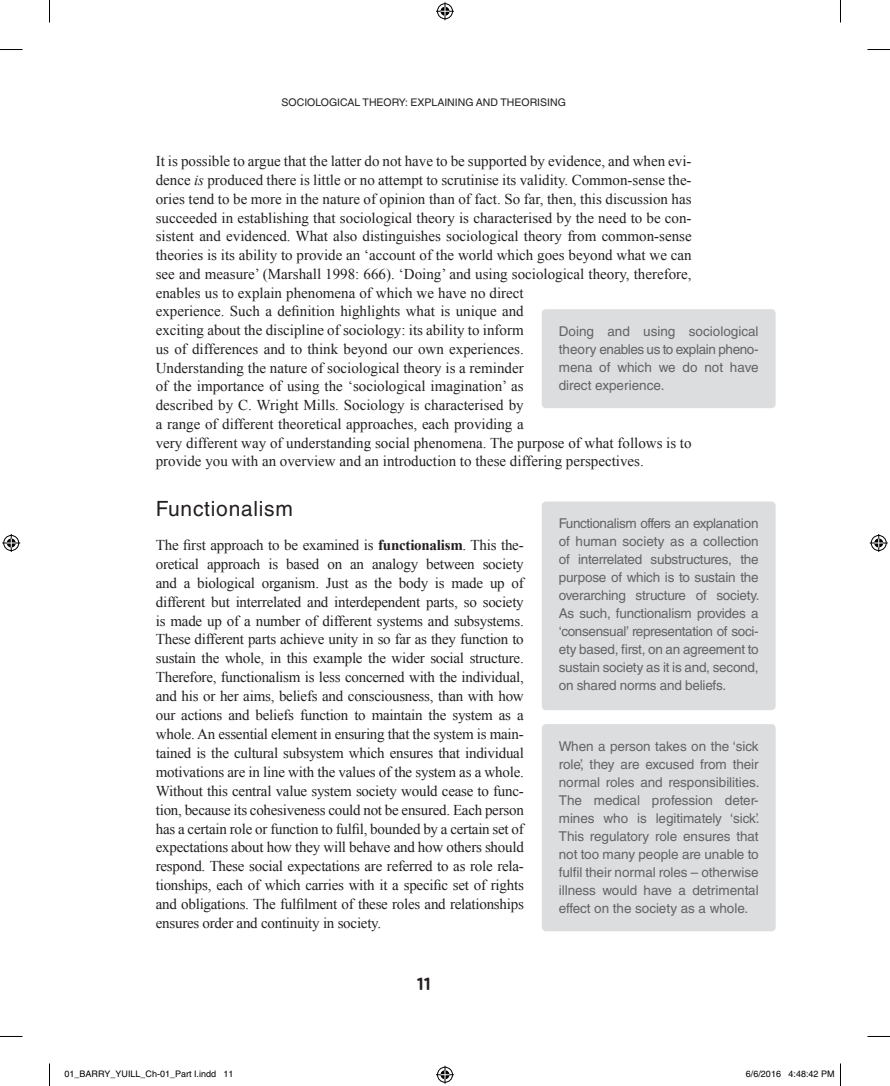
<style>
.page{position:relative;width:890px;height:1086px;background:#fff}
.page>*{position:absolute;margin:0;border:0;box-sizing:border-box;transform-origin:0 0}
.t1{font:21px "Helvetica LT Std";letter-spacing:.035em;color:#231f20}
.t2{font:18px "Multicolore";color:#231f20}
.t3{font:15px/18.9px "Times New Roman";color:#231f20}
.t4{font:13.5px/18px "Helvetica LT Std";letter-spacing:-.005em;color:#636366;text-align:justify}
.t5{font:10.5px "Helvetica LT Std";color:#231f20}
.t6{font:9px "Helvetica";color:#000}
.s1{font-style:italic}
.s2{font-weight:700}
</style>
<div class="page">
<div style="left:542px;top:309px;width:234px;height:99px;background:#dcdddf;border-radius:4px"></div>
<div style="left:542px;top:501px;width:234px;height:209px;background:#dcdddf;border-radius:4px"></div>
<div style="left:542px;top:724px;width:234px;height:207px;background:#dcdddf;border-radius:4px"></div>
<svg style="left:0;top:49px;width:22px;height:1px"></svg>
<svg style="left:867px;top:49px;width:23px;height:1px"></svg>
<svg style="left:0;top:1036px;width:22px;height:1px"></svg>
<svg style="left:867px;top:1036px;width:23px;height:1px"></svg>
<svg style="left:49px;top:0;width:1px;height:23px"></svg>
<svg style="left:49px;top:1063px;width:1px;height:22px"></svg>
<svg style="left:840px;top:0;width:1px;height:23px"></svg>
<svg style="left:840px;top:1063px;width:1px;height:22px"></svg>
<svg style="left:436px;top:2px;width:18px;height:18px"></svg>
<svg style="left:436px;top:1065px;width:18px;height:18px"></svg>
<svg style="left:2px;top:534px;width:18px;height:18px"></svg>
<svg style="left:870px;top:534px;width:18px;height:18px"></svg>
<p class="t5" style="left:282px;top:97px;width:15px">Sociological</p>
<p class="t5" style="left:363px;top:97px;width:9px">theory</p>
<p class="t5" style="left:405px;top:97px;width:13px">: explaining</p>
<p class="t5" style="left:476px;top:97px;width:9px">and</p>
<p class="t5" style="left:500px;top:97px;width:8px">theorising</p>
<p class="t3" style="left:156px;top:152px;width:537px">It is possible to argue that the latter do not have to be supported by evidence, and when evi&shy;dence <span class="s1">is</span> produced there is little or no attempt to scrutinise its validity. Common-sense the&shy;ories tend to be more in the nature of opinion than of fact. So far, then, this discussion has succeeded in establishing that sociological theory is characterised by the need to be con&shy;sistent and evidenced. What also distinguishes sociological theory from common-sense theories is its ability to provide an ‘account of the world which goes beyond what we can see and measure’ (Marshall 1998: 666). ‘Doing’ and using sociological theory, therefore, enables us to explain phenomena of which we have no direct<br>experience. Such a definition highlights what is unique and<br>exciting about the discipline of sociology: its ability to inform<br>us of differences and to think beyond our own experiences.<br>Understanding the nature of sociological theory is a reminder<br>of the importance of using the ‘sociological imagination’ as<br>described by C. Wright Mills. Sociology is characterised by<br>a range of different theoretical approaches, each providing a<br>very different way of understanding social phenomena. The purpose of what follows is to provide you with an overview and an introduction to these differing perspectives.</p>
<p class="t1" style="left:156px;top:496px;width:139px">Functionalism</p>
<p class="t3" style="left:156px;top:535px;width:370px;text-align:justify">The first approach to be examined is <span class="s2">functionalism</span>. This the&shy;oretical approach is based on an analogy between society and a biological organism. Just as the body is made up of different but interrelated and interdependent parts, so society is made up of a number of different systems and subsystems.<br>These different parts achieve unity in so far as they function to sustain the whole, in this example the wider social structure.<br>Therefore, functionalism is less concerned with the individual, and his or her aims, beliefs and consciousness, than with how our actions and beliefs function to maintain the system as a whole. An essential element in ensuring that the system is main&shy;tained is the cultural subsystem which ensures that individual motivations are in line with the values of the system as a whole.<br>Without this central value system society would cease to func&shy;tion, because its cohesiveness could not be ensured. Each person has a certain role or function to fulfil, bounded by a certain set of expectations about how they will behave and how others should respond. These social expectations are referred to as role rela&shy;tionships, each of which carries with it a specific set of rights and obligations. The fulfilment of these roles and relationships ensures order and continuity in society.</p>
<p class="t4" style="left:559px;top:322px;width:201px">Doing and using sociological theory enables us to explain pheno&shy;mena of which we do not have direct experience.</p>
<p class="t4" style="left:559px;top:514px;width:202px">Functionalism offers an explanation of human society as a collection of interrelated substructures, the purpose of which is to sustain the overarching structure of society.<br>As such, functionalism provides a ‘consensual’ representation of soci&shy;ety based, first, on an agreement to sustain society as it is and, second, on shared norms and beliefs.</p>
<p class="t4" style="left:559px;top:737px;width:202px">When a person takes on the ‘sick role’, they are excused from their normal roles and responsibilities.<br>The medical profession deter&shy;mines who is legitimately ‘sick’.<br>This regulatory role ensures that not too many people are unable to fulfil their normal roles – otherwise illness would have a detrimental effect on the society as a whole.</p>
<p class="t2" style="left:417px;top:972px;width:15px">11</p>
<p class="t6" style="left:64px;top:1068px;width:171px">01_BARRY_YUILL_Ch-01_Part I.indd 11</p>
<p class="t6" style="left:746px;top:1068px;width:90px">6/6/2016 4:48:42 PM</p>
</div>
